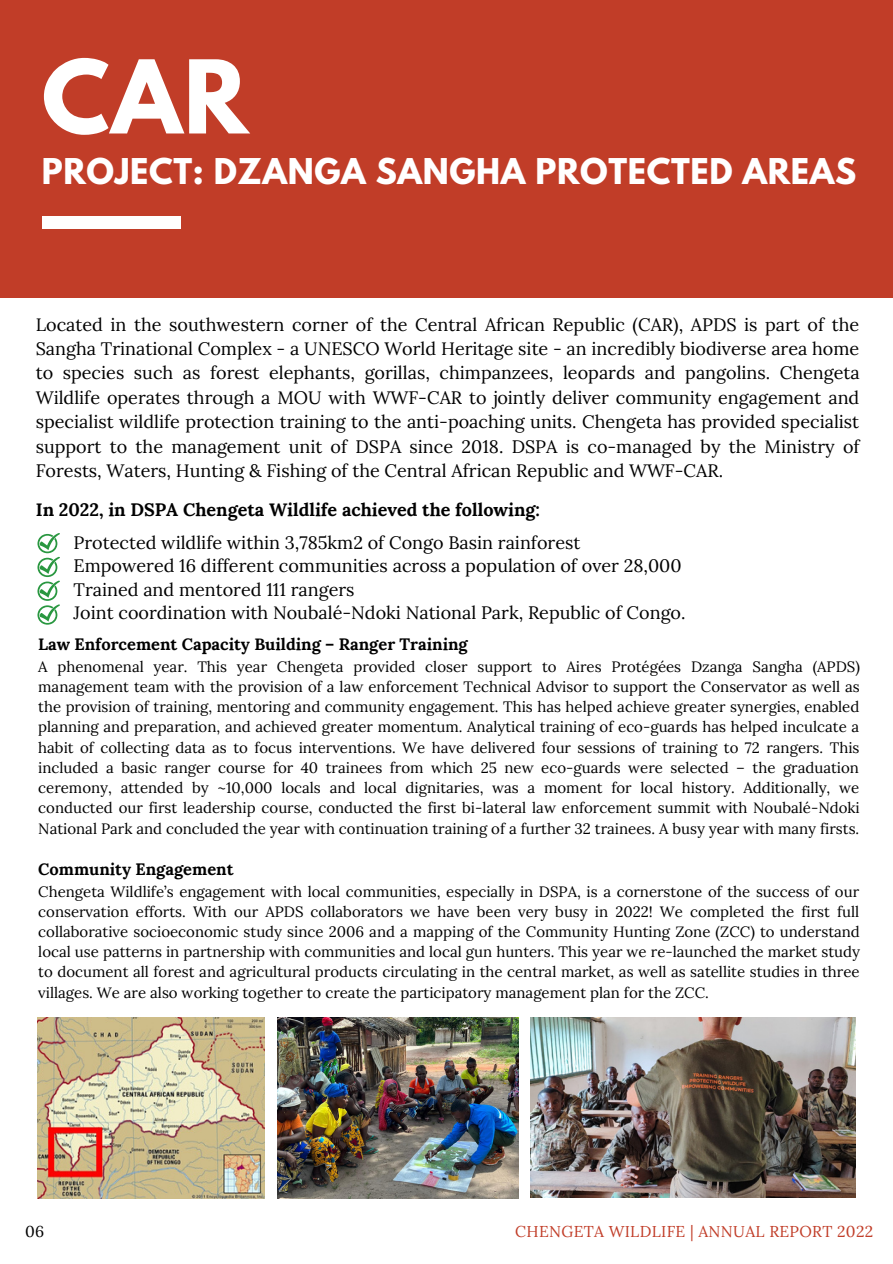
<style>
.page{position:relative;width:893px;height:1264px;background:#fff}
.page>*{position:absolute;margin:0;border:0;box-sizing:border-box;transform-origin:0 0}
.t1{font:700 90.15px "League Spartan";letter-spacing:.02em;color:#fff}
.t2{font:700 89.85px "League Spartan";color:#fff}
.t3{font:700 31.5px "League Spartan";letter-spacing:.02em;color:#fff}
.t4{font:18px/24.5px "Lora";color:#000}
.t5{font:700 18px "Lora";color:#000}
.t6{font:700 16.5px "Lora";color:#000}
.t7{font:15.75px "Lora";letter-spacing:.02em;color:#c13d28}
.t8{font:15.75px "Lora";color:#000}
.t9{font:15px/20.2px "Lora";color:#000;text-align:justify}
</style>
<div class="page">
<div style="left:0;top:0;width:892px;height:298px;background:#c13d28"></div>
<div style="left:42px;top:216px;width:138px;height:12px;background:#fff"></div>
<svg style="left:37px;top:533px;width:23px;height:91px"></svg>
<img style="left:37px;top:1017px;width:228px;height:181px">
<img style="left:278px;top:1017px;width:240px;height:181px">
<img style="left:531px;top:1017px;width:324px;height:180px">
<h2 class="t2" style="left:42px;top:53px;width:208px">CAR</h2>
<h3 class="t3" style="left:42px;top:156px;width:816px">PROJECT: DZANGA SANGHA PROTECTED AREAS</h3>
<h1 class="t1" style="left:79px;top:172px;width:512px">SUMMARY</h1>
<p class="t4" style="left:36px;top:312px;width:825px;text-align:justify">Located in the southwestern corner of the Central African Republic (CAR), APDS is part of the Sangha Trinational Complex - a UNESCO World Heritage site - an incredibly biodiverse area home to species such as forest elephants, gorillas, chimpanzees, leopards and pangolins. Chengeta Wildlife operates through a MOU with WWF-CAR to jointly deliver community engagement and specialist wildlife protection training to the anti-poaching units. Chengeta has provided specialist support to the management unit of DSPA since 2018. DSPA is co-managed by the Ministry of Forests, Waters, Hunting &amp; Fishing of the Central African Republic and WWF-CAR.</p>
<p class="t5" style="left:36px;top:498px;width:505px">In 2022, in DSPA Chengeta Wildlife achieved the following:</p>
<p class="t4" style="left:73px;top:530px;width:613px;line-height:23.5px">Protected wildlife within 3,785km2 of Congo Basin rainforest Empowered 16 different communities across a population of over 28,000<br>Trained and mentored 111 rangers<br>Joint coordination with Noubalé-Ndoki National Park, Republic of Congo.</p>
<p class="t6" style="left:38px;top:633px;width:431px">Law Enforcement Capacity Building – Ranger Training</p>
<p class="t9" style="left:38px;top:656px;width:823px">A phenomenal year. This year Chengeta provided closer support to Aires Protégées Dzanga Sangha (APDS) management team with the provision of a law enforcement Technical Advisor to support the Conservator as well as the provision of training, mentoring and community engagement. This has helped achieve greater synergies, enabled planning and preparation, and achieved greater momentum. Analytical training of eco-guards has helped inculcate a habit of collecting data as to focus interventions. We have delivered four sessions of training to 72 rangers. This included a basic ranger course for 40 trainees from which 25 new eco-guards were selected – the graduation ceremony, attended by ~10,000 locals and local dignitaries, was a moment for local history. Additionally, we conducted our first leadership course, conducted the first bi-lateral law enforcement summit with Noubalé-Ndoki National Park and concluded the year with continuation training of a further 32 trainees. A busy year with many firsts.</p>
<p class="t6" style="left:38px;top:858px;width:197px">Community Engagement</p>
<p class="t9" style="left:38px;top:880px;width:823px">Chengeta Wildlife’s engagement with local communities, especially in DSPA, is a cornerstone of the success of our conservation efforts. With our APDS collaborators we have been very busy in 2022! We completed the first full collaborative socioeconomic study since 2006 and a mapping of the Community Hunting Zone (ZCC) to understand local use patterns in partnership with communities and local gun hunters. This year we re-launched the market study to document all forest and agricultural products circulating in the central market, as well as satellite studies in three villages. We are also working together to create the participatory management plan for the ZCC.</p>
<p class="t8" style="left:25px;top:1220px;width:21px">06</p>
<p class="t7" style="left:515px;top:1220px;width:359px">CHENGETA WILDLIFE | ANNUAL REPORT 2022</p>
</div>
